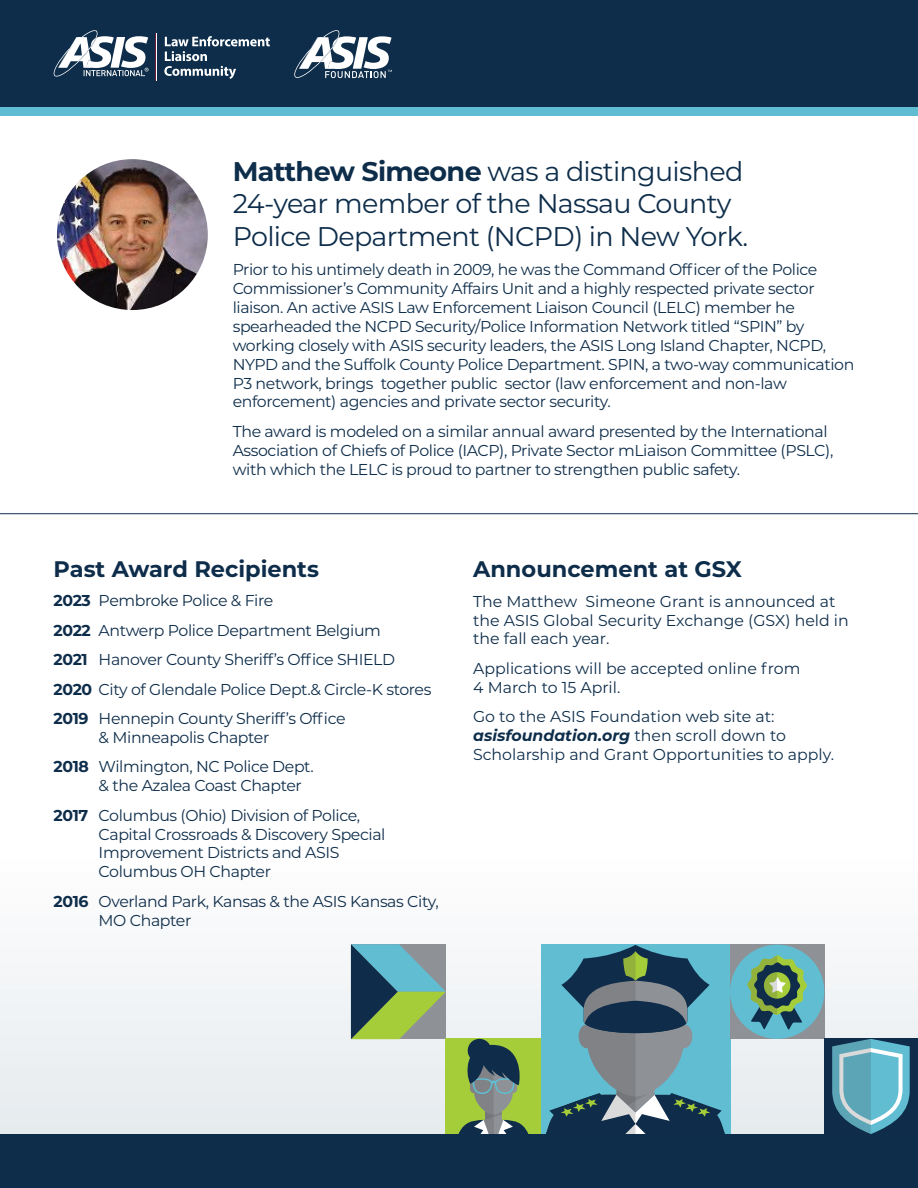
<style>
.page{position:relative;width:918px;height:1188px;background:#fff}
.page>*{position:absolute;margin:0;border:0;box-sizing:border-box;transform-origin:0 0}
.t1{font:27px/32.4px "Montserrat";letter-spacing:-.025em;color:#0e2d4a}
.t2{font:700 22.5px "Montserrat";color:#0e2d4a}
.t3{font:15.75px/18.9px "Montserrat";letter-spacing:-.025em;color:#0e2d4a}
.t4{font:15.75px/18.9px "Montserrat";color:#0e2d4a}
.s1{font-weight:700}
.s2{font-weight:700;font-style:italic}
</style>
<div class="page">
<hr style="left:0;top:513px;width:918px;height:1px;background:#0e2d4a">
<div style="left:0;top:817px;width:918px;height:332px;background:linear-gradient(to bottom,#fff,#e4e9ed)"></div>
<div style="left:0;top:1134px;width:918px;height:54px;background:#0e2d4a"></div>
<div style="left:0;top:0;width:918px;height:108px;background:#0e2d4a"></div>
<div style="left:541px;top:945px;width:189px;height:189px;background:#61bdd2"></div>
<svg style="left:546px;top:945px;width:179px;height:189px"></svg>
<hr style="left:156px;top:33px;width:1px;height:48px;background:#fff">
<svg style="left:53px;top:30px;width:96px;height:47px"></svg>
<svg style="left:164px;top:36px;width:106px;height:43px"></svg>
<svg style="left:294px;top:30px;width:98px;height:48px"></svg>
<div style="left:0;top:107px;width:918px;height:9px;background:#60bcd2"></div>
<img style="left:57px;top:159px;width:151px;height:151px;border-radius:75px">
<div style="left:730px;top:945px;width:94px;height:94px;background:#8e9195"></div>
<div style="left:730px;top:945px;width:94px;height:94px;background:#61bdd2;border-radius:50%"></div>
<svg style="left:747px;top:955px;width:60px;height:75px"></svg>
<svg style="left:351px;top:944px;width:95px;height:95px;background:#69927b"></svg>
<div style="left:824px;top:1039px;width:94px;height:95px;background:#0f2d4a"></div>
<svg style="left:832px;top:1039px;width:78px;height:95px"></svg>
<div style="left:446px;top:1039px;width:95px;height:95px;background:#a5cd3a"></div>
<div style="left:468px;top:1039px;width:23px;height:23px;background:#0f2d4a;border-radius:50%"></div>
<svg style="left:459px;top:1044px;width:69px;height:90px"></svg>
<h1 class="t1" style="left:233px;top:154px;width:517px"><span class="s1">Matthew Simeone</span> was a distinguished<br>24-year member of the Nassau County<br>Police Department (NCPD) in New York.</h1>
<p class="t3" style="left:233px;top:260px;width:623px">Prior to his untimely death in 2009, he was the Command Officer of the Police Commissioner’s Community Affairs Unit and a highly respected private sector liaison. An active ASIS Law Enforcement Liaison Council (LELC) member he spearheaded the NCPD Security/Police Information Network titled “SPIN” by working closely with ASIS security leaders, the ASIS Long Island Chapter, NCPD, NYPD and the Suffolk County Police Department. SPIN, a two-way communication P3 network, brings together public sector (law enforcement and non-law enforcement) agencies and private sector security.</p>
<p class="t3" style="left:233px;top:421px;width:602px">The award is modeled on a similar annual award presented by the International<br>Association of Chiefs of Police (IACP), Private Sector mLiaison Committee (PSLC), with which the LELC is proud to partner to strengthen public safety.</p>
<h2 class="t2" style="left:54px;top:553px;width:267px">Past Award Recipients</h2>
<p class="t3" style="left:54px;top:586px;width:379px;line-height:29.4px"><span class="s1">2023</span> Pembroke Police &amp; Fire<br><span class="s1">2022</span> Antwerp Police Department Belgium<br><span class="s1">2021</span> Hanover County Sheriff’s Office SHIELD <span class="s1">2020</span> City of Glendale Police Dept.&amp; Circle-K stores <span class="s1">2019</span> Hennepin County Sheriff’s Office</p>
<p class="t3" style="left:54px;top:722px;width:262px;line-height:29.4px;text-align:center">&amp; Minneapolis Chapter<br><span class="s1">2018</span> Wilmington, NC Police Dept.</p>
<p class="t3" style="left:54px;top:770px;width:308px;line-height:29.4px;text-indent:45px">&amp; the Azalea Coast Chapter<br><span class="s1">2017</span> Columbus (Ohio) Division of Police,</p>
<p class="t3" style="left:99px;top:824px;width:288px">Capital Crossroads &amp; Discovery Special<br>Improvement Districts and ASIS<br>Columbus OH Chapter</p>
<p class="t3" style="left:99px;top:891px;width:342px;text-indent:-45px"><span class="s1">2016</span> Overland Park, Kansas &amp; the ASIS Kansas City,<br>MO Chapter</p>
<h2 class="t2" style="left:473px;top:553px;width:270px">Announcement at GSX</h2>
<p class="t4" style="left:473px;top:591px;width:377px">The Matthew Simeone Grant is announced at the ASIS Global Security Exchange (GSX) held in the fall each year.</p>
<p class="t4" style="left:473px;top:658px;width:329px">Applications will be accepted online from<br>4 March to 15 April.</p>
<p class="t4" style="left:473px;top:707px;width:362px">Go to the ASIS Foundation web site at: <span class="s2">asisfoundation.org</span> then scroll down to<br>Scholarship and Grant Opportunities to apply.</p>
</div>
